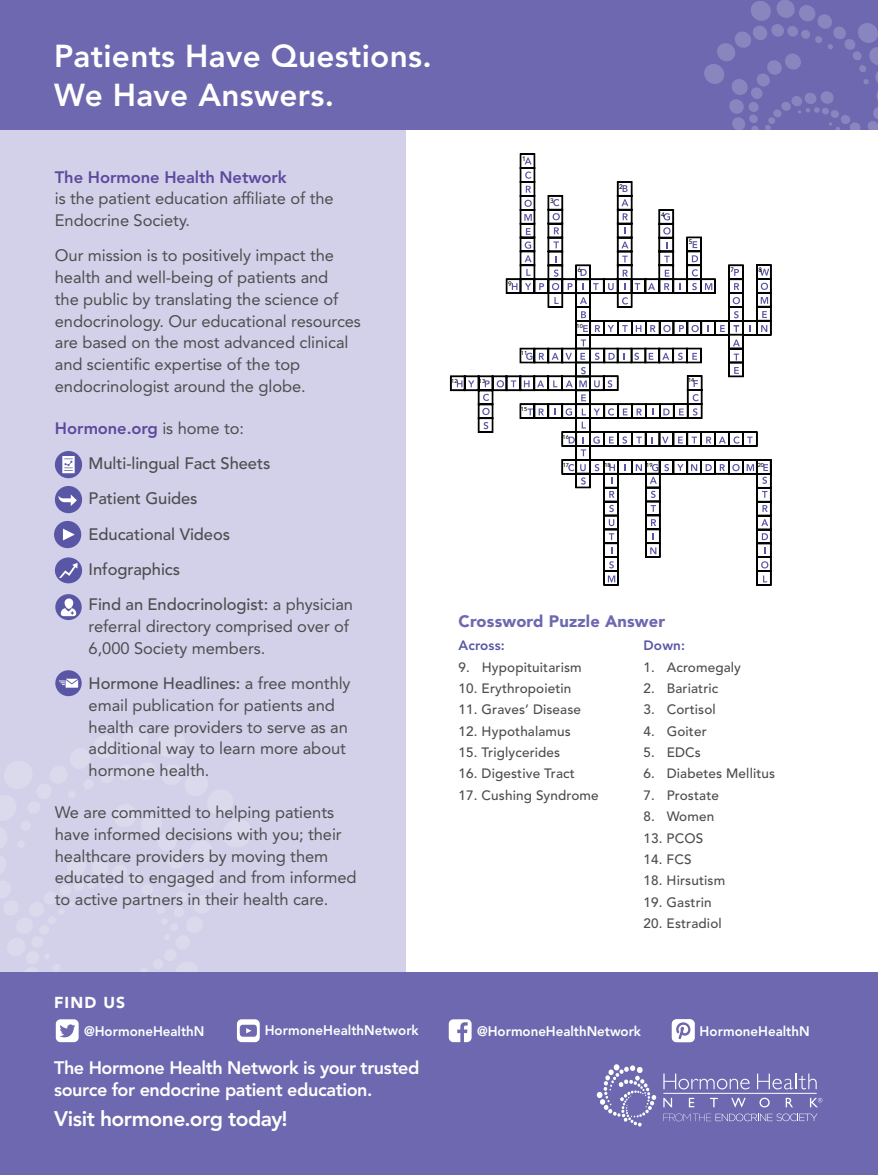
<style>
.page{position:relative;width:878px;height:1175px;background:#fff}
.page>*{position:absolute;margin:0;border:0;box-sizing:border-box;transform-origin:0 0}
.t1{font:800 31.5px/39px "Avenir LT Std";letter-spacing:.01em;color:#fff}
.t2{font:800 21px "Avenir LT Std";letter-spacing:-.025em;color:#fff}
.t3{font:800 18px/22.5px "Avenir LT Std";letter-spacing:-.025em;color:#fff}
.t4{font:16.5px/21.8px "Avenir LT Std";letter-spacing:-.005em;color:#4d4d4f}
.t5{font:500 16.5px/35.2px "Avenir LT Std";letter-spacing:-.005em;color:#4d4d4f}
.t6{font:800 16.5px "Avenir LT Std";letter-spacing:-.005em;color:#5d499e}
.t7{font:900 16.5px "Avenir LT Std";letter-spacing:.01em;color:#6d68af}
.t8{font:900 15.75px "Avenir LT Std";letter-spacing:.075em;color:#fff}
.t9{font:800 13.8px "Avenir LT Std";color:#fff}
.t10{font:500 13.5px "Avenir LT Std";letter-spacing:.01em;color:#4d4d4f}
.t11{font:800 13.5px "Avenir LT Std";letter-spacing:.01em;color:#5956a5}
.t12{font:500 6.45px "Avenir LT Std";color:#000}
.t13{font:500 5.7px "Avenir LT Std";color:#000}
.s1{font-weight:800;color:#5d499e}
.s2{font-weight:400}
.s3{font-weight:500}
</style>
<div class="page">
<div style="left:0;top:103px;width:405px;height:968px;background:#d3d1e9"></div>
<div style="left:0;top:0;width:878px;height:130px;background:#6d68af"></div>
<svg style="left:704px;top:0;width:174px;height:130px"></svg>
<svg style="left:519px;top:153px;width:183px;height:84px"></svg>
<svg style="left:450px;top:237px;width:321px;height:196px"></svg>
<svg style="left:511px;top:325px;width:260px;height:150px"></svg>
<svg style="left:575px;top:362px;width:196px;height:223px"></svg>
<div style="left:0;top:972px;width:878px;height:202px;background:#6d68af"></div>
<svg style="left:663px;top:1073px;width:86px;height:16px"></svg>
<svg style="left:757px;top:1073px;width:59px;height:16px"></svg>
<svg style="left:663px;top:1097px;width:9px;height:10px"></svg>
<svg style="left:688px;top:1097px;width:6px;height:10px"></svg>
<svg style="left:710px;top:1097px;width:7px;height:10px"></svg>
<svg style="left:731px;top:1097px;width:14px;height:10px"></svg>
<svg style="left:759px;top:1097px;width:10px;height:10px"></svg>
<svg style="left:785px;top:1097px;width:8px;height:10px"></svg>
<hr style="left:663px;top:1093px;width:153px;height:1px;background:#fff">
<svg style="left:596px;top:1064px;width:60px;height:62px"></svg>
<svg style="left:810px;top:1097px;width:12px;height:10px"></svg>
<svg style="left:767px;top:1113px;width:50px;height:8px"></svg>
<svg style="left:663px;top:1113px;width:103px;height:8px"></svg>
<div style="left:55px;top:557px;width:27px;height:26px;background:#5956a5;border-radius:50%"></div>
<svg style="left:59px;top:563px;width:19px;height:15px"></svg>
<div style="left:55px;top:486px;width:27px;height:27px;background:#5956a5;border-radius:50%"></div>
<svg style="left:58px;top:494px;width:19px;height:12px"></svg>
<div style="left:55px;top:670px;width:27px;height:26px;background:#5956a5;border-radius:50%"></div>
<svg style="left:59px;top:678px;width:19px;height:9px"></svg>
<svg style="left:55px;top:594px;width:27px;height:26px"></svg>
<svg style="left:61px;top:608px;width:15px;height:8px"></svg>
<div style="left:65px;top:598px;width:8px;height:11px;background:#fff;border-radius:4px"></div>
<div style="left:54px;top:521px;width:27px;height:27px;background:#5956a5;border-radius:50%"></div>
<svg style="left:63px;top:528px;width:12px;height:12px"></svg>
<div style="left:55px;top:451px;width:27px;height:27px;background:#5956a5;border-radius:50%"></div>
<svg style="left:62px;top:456px;width:13px;height:17px"></svg>
<svg style="left:671px;top:1019px;width:23px;height:23px"></svg>
<svg style="left:449px;top:1019px;width:22px;height:23px"></svg>
<svg style="left:55px;top:1019px;width:205px;height:23px"></svg>
<h1 class="t1" style="left:54px;top:36px;width:379px">Patients Have Questions.<br>We Have Answers.</h1>
<p class="t6" style="left:55px;top:167px;width:233px">The Hormone Health Network</p>
<p class="t4" style="left:55px;top:188px;width:280px">is the patient education affiliate of the<br>Endocrine Society.</p>
<p class="t4" style="left:55px;top:245px;width:307px">Our mission is to positively impact the health and well-being of patients and<br>the public by translating the science of endocrinology. Our educational resources are based on the most advanced clinical and scientific expertise of the top endocrinologist around the globe.</p>
<p class="t5" style="left:89px;top:411px;width:266px;text-indent:-34px"><span class="s1">Hormone.org</span> <span class="s2">is home to:<br></span>Multi-lingual Fact Sheets<br>Patient Guides<br>Educational Videos<br>Infographics<br>Find an Endocrinologist: <span class="s2">a physician</span></p>
<p class="t4" style="left:89px;top:615px;width:262px">referral directory comprised over of<br>6,000 Society members.</p>
<p class="t4" style="left:89px;top:672px;width:263px"><span class="s3">Hormone Headlines:</span> a free monthly email publication for patients and health care providers to serve as an additional way to learn more about hormone health.</p>
<p class="t4" style="left:55px;top:801px;width:303px">We are committed to helping patients have informed decisions with you; their healthcare providers by moving them educated to engaged and from informed to active partners in their health care.</p>
<p class="t12" style="left:522px;top:155px;width:5px">1</p>
<p class="t12" style="left:508px;top:280px;width:5px">9</p>
<p class="t13" style="left:451px;top:377px;width:8px">12</p>
<p class="t13" style="left:479px;top:377px;width:8px">13</p>
<p class="t13" style="left:521px;top:350px;width:8px">11</p>
<p class="t13" style="left:521px;top:406px;width:8px">15</p>
<p class="t12" style="left:550px;top:197px;width:5px">3</p>
<p class="t12" style="left:577px;top:266px;width:5px">6</p>
<p class="t13" style="left:576px;top:323px;width:8px">10</p>
<p class="t12" style="left:619px;top:183px;width:5px">2</p>
<p class="t12" style="left:661px;top:211px;width:5px">4</p>
<p class="t12" style="left:688px;top:238px;width:5px">5</p>
<p class="t12" style="left:730px;top:266px;width:5px">7</p>
<p class="t12" style="left:758px;top:266px;width:5px">8</p>
<p class="t13" style="left:688px;top:377px;width:8px">14</p>
<p class="t13" style="left:562px;top:434px;width:8px">16</p>
<p class="t13" style="left:562px;top:461px;width:8px">17</p>
<p class="t13" style="left:604px;top:461px;width:8px">18</p>
<p class="t13" style="left:646px;top:461px;width:8px">19</p>
<p class="t13" style="left:757px;top:461px;width:8px">20</p>
<p class="t7" style="left:458px;top:611px;width:208px">Crossword Puzzle Answer</p>
<p class="t11" style="left:458px;top:637px;width:48px">Across:</p>
<p class="t10" style="left:458px;top:659px;width:125px">9. Hypopituitarism</p>
<p class="t10" style="left:458px;top:680px;width:114px">10. Erythropoietin</p>
<p class="t10" style="left:458px;top:702px;width:124px">11. Graves’ Disease</p>
<p class="t10" style="left:458px;top:723px;width:114px">12. Hypothalamus</p>
<p class="t10" style="left:458px;top:744px;width:103px">15. Triglycerides</p>
<p class="t10" style="left:458px;top:766px;width:118px">16. Digestive Tract</p>
<p class="t10" style="left:458px;top:787px;width:142px">17. Cushing Syndrome</p>
<p class="t11" style="left:643px;top:637px;width:43px">Down:</p>
<p class="t10" style="left:643px;top:659px;width:99px">1. Acromegaly</p>
<p class="t10" style="left:643px;top:680px;width:76px">2. Bariatric</p>
<p class="t10" style="left:643px;top:702px;width:74px">3. Cortisol</p>
<p class="t10" style="left:643px;top:723px;width:65px">4. Goiter</p>
<p class="t10" style="left:643px;top:744px;width:59px">5. EDCs</p>
<p class="t10" style="left:643px;top:766px;width:133px">6. Diabetes Mellitus</p>
<p class="t10" style="left:643px;top:787px;width:77px">7. Prostate</p>
<p class="t10" style="left:643px;top:808px;width:72px">8. Women</p>
<p class="t10" style="left:643px;top:830px;width:61px">13. PCOS</p>
<p class="t10" style="left:643px;top:851px;width:50px">14. FCS</p>
<p class="t10" style="left:643px;top:872px;width:83px">18. Hirsutism</p>
<p class="t10" style="left:643px;top:894px;width:70px">19. Gastrin</p>
<p class="t10" style="left:643px;top:915px;width:80px">20. Estradiol</p>
<p class="t8" style="left:54px;top:993px;width:73px">FIND US</p>
<p class="t9" style="left:84px;top:1023px;width:122px">@HormoneHealthN</p>
<p class="t9" style="left:265px;top:1022px;width:155px">HormoneHealthNetwork</p>
<p class="t9" style="left:477px;top:1023px;width:165px">@HormoneHealthNetwork</p>
<p class="t9" style="left:699px;top:1023px;width:112px">HormoneHealthN</p>
<p class="t3" style="left:54px;top:1056px;width:367px">The Hormone Health Network is your trusted source for endocrine patient education.</p>
<p class="t2" style="left:54px;top:1106px;width:235px">Visit hormone.org today!</p>
</div>
